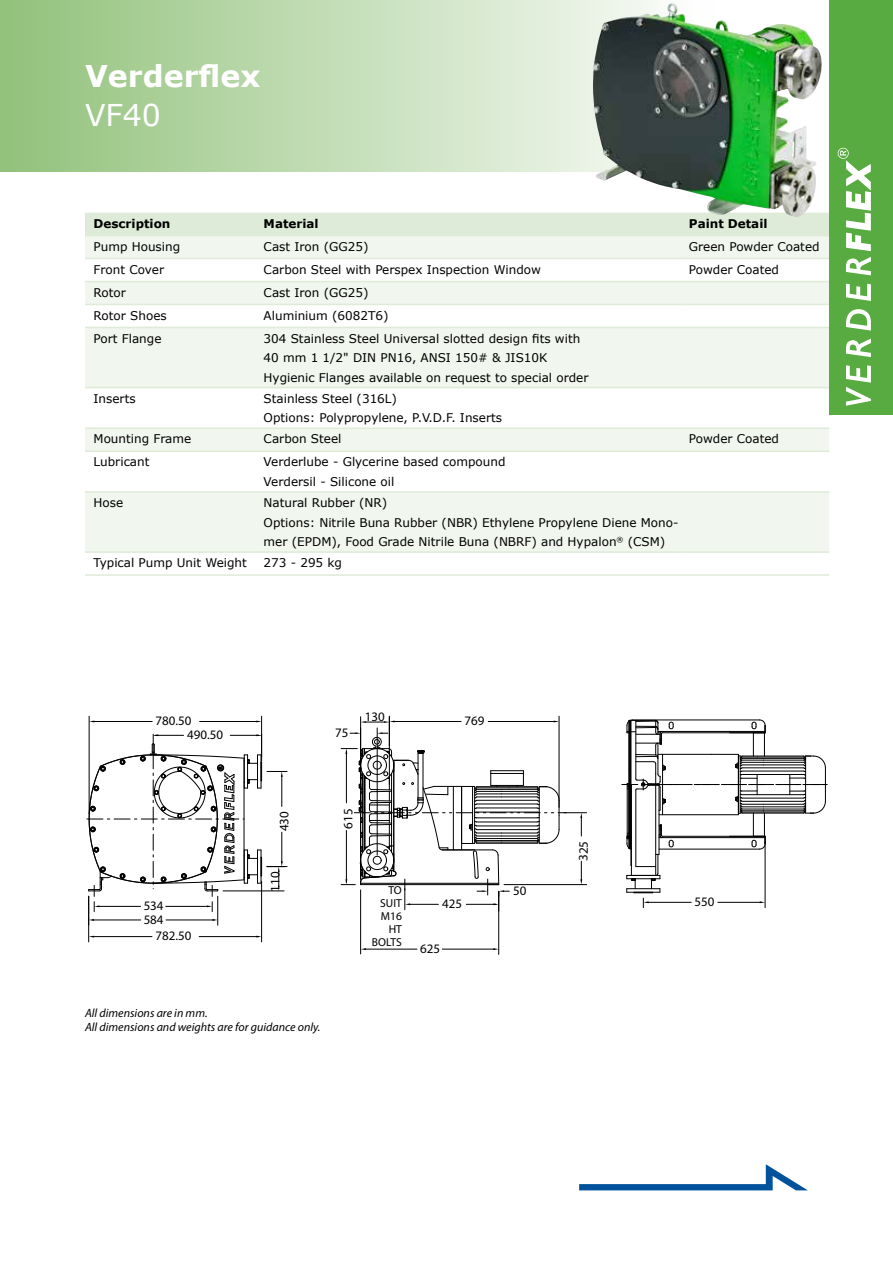
<style>
.page{position:relative;width:893px;height:1263px;background:#fff}
.page>*{position:absolute;margin:0;border:0;box-sizing:border-box;transform-origin:0 0}
.t1{font:700 30px "Verdana";color:#fff}
.t2{font:30px "Verdana";color:#fff}
.t3{font:13.05px/14px "Myriad Pro";color:#000}
.t4{font:12.9px "Myriad Pro";color:#000}
.t5{font:12px/19.5px "Verdana";color:#000}
.t6{font:italic 12px/13.5px "Myriad Pro";color:#000}
.t7{font:700 12px "Verdana";color:#000}
.t8{font:11.55px/13px "Myriad Pro";color:#000;text-align:right}
</style>
<div class="page">
<div style="left:0;top:0;width:723px;height:171px;background:linear-gradient(to right,#91c17a,#fff)"></div>
<div style="left:85px;top:213px;width:744px;height:22px;background:#deebd8"></div>
<div style="left:85px;top:236px;width:744px;height:22px;background:#f1f6ee"></div>
<svg style="left:85px;top:259px;width:744px;height:292px;fill:#f1f6ee"></svg>
<hr style="left:85px;top:235px;width:170px;height:1px;background:#deebd8">
<hr style="left:255px;top:235px;width:425px;height:1px;background:#deebd8">
<hr style="left:680px;top:235px;width:149px;height:1px;background:#deebd8">
<hr style="left:85px;top:258px;width:170px;height:1px;background:#deebd8">
<hr style="left:255px;top:258px;width:425px;height:1px;background:#deebd8">
<hr style="left:680px;top:258px;width:149px;height:1px;background:#deebd8">
<hr style="left:85px;top:281px;width:170px;height:1px;background:#deebd8">
<hr style="left:255px;top:281px;width:425px;height:1px;background:#deebd8">
<hr style="left:680px;top:281px;width:149px;height:1px;background:#deebd8">
<hr style="left:85px;top:304px;width:170px;height:1px;background:#deebd8">
<hr style="left:255px;top:304px;width:425px;height:1px;background:#deebd8">
<hr style="left:680px;top:304px;width:149px;height:1px;background:#deebd8">
<hr style="left:85px;top:327px;width:170px;height:1px;background:#deebd8">
<hr style="left:255px;top:327px;width:425px;height:1px;background:#deebd8">
<hr style="left:680px;top:327px;width:149px;height:1px;background:#deebd8">
<hr style="left:85px;top:387px;width:170px;height:1px;background:#deebd8">
<hr style="left:255px;top:387px;width:425px;height:1px;background:#deebd8">
<hr style="left:680px;top:387px;width:149px;height:1px;background:#deebd8">
<hr style="left:255px;top:427px;width:425px;height:2px;background:#deebd8">
<hr style="left:680px;top:427px;width:149px;height:2px;background:#deebd8">
<hr style="left:255px;top:450px;width:425px;height:2px;background:#deebd8">
<hr style="left:680px;top:450px;width:149px;height:2px;background:#deebd8">
<hr style="left:85px;top:427px;width:170px;height:2px;background:#deebd8">
<hr style="left:85px;top:450px;width:170px;height:2px;background:#deebd8">
<hr style="left:85px;top:491px;width:170px;height:2px;background:#deebd8">
<hr style="left:255px;top:491px;width:425px;height:2px;background:#deebd8">
<hr style="left:680px;top:491px;width:149px;height:2px;background:#deebd8">
<hr style="left:85px;top:551px;width:170px;height:2px;background:#deebd8">
<hr style="left:255px;top:551px;width:425px;height:2px;background:#deebd8">
<hr style="left:680px;top:551px;width:149px;height:2px;background:#deebd8">
<hr style="left:85px;top:574px;width:170px;height:2px;background:#deebd8">
<hr style="left:255px;top:574px;width:425px;height:2px;background:#deebd8">
<hr style="left:680px;top:574px;width:149px;height:2px;background:#deebd8">
<img style="left:593px;top:3px;width:223px;height:215px">
<hr style="left:261px;top:716px;width:1px;height:41px;background:#000">
<hr style="left:89px;top:716px;width:1px;height:98px;background:#000">
<hr style="left:93px;top:721px;width:59px;height:1px;background:#000">
<hr style="left:261px;top:881px;width:1px;height:61px;background:#000">
<hr style="left:88px;top:896px;width:1px;height:46px;background:#000">
<hr style="left:93px;top:936px;width:59px;height:1px;background:#000">
<hr style="left:377px;top:728px;width:1px;height:127px;background:#000">
<hr style="left:389px;top:716px;width:1px;height:30px;background:#000">
<hr style="left:559px;top:716px;width:1px;height:91px;background:#000">
<hr style="left:393px;top:721px;width:68px;height:1px;background:#000">
<hr style="left:360px;top:890px;width:1px;height:64px;background:#000">
<hr style="left:498px;top:891px;width:1px;height:63px;background:#000">
<hr style="left:364px;top:949px;width:53px;height:1px;background:#000">
<svg style="left:622px;top:719px;width:205px;height:189px"></svg>
<hr style="left:360px;top:717px;width:1px;height:162px;background:#000">
<svg style="left:361px;top:721px;width:34px;height:2px"></svg>
<svg style="left:87px;top:734px;width:200px;height:191px"></svg>
<hr style="left:200px;top:721px;width:59px;height:1px;background:#000">
<hr style="left:281px;top:776px;width:1px;height:30px;background:#000">
<hr style="left:199px;top:936px;width:60px;height:1px;background:#000">
<hr style="left:166px;top:919px;width:48px;height:1px;background:#000">
<hr style="left:166px;top:906px;width:42px;height:1px;background:#000">
<hr style="left:442px;top:949px;width:53px;height:1px;background:#000">
<hr style="left:488px;top:721px;width:68px;height:1px;background:#000">
<hr style="left:718px;top:902px;width:44px;height:1px;background:#000">
<div style="left:829px;top:0;width:64px;height:415px;background:#58ab40"></div>
<svg style="left:846px;top:365px;width:25px;height:41px"></svg>
<svg style="left:846px;top:339px;width:25px;height:18px"></svg>
<svg style="left:846px;top:309px;width:25px;height:22px"></svg>
<svg style="left:846px;top:284px;width:25px;height:17px"></svg>
<svg style="left:846px;top:257px;width:25px;height:18px"></svg>
<svg style="left:838px;top:148px;width:33px;height:103px"></svg>
<svg style="left:579px;top:1164px;width:228px;height:26px"></svg>
<svg style="left:341px;top:732px;width:246px;height:179px"></svg>
<h1 class="t1" style="left:85px;top:55px;width:177px">Verderflex</h1>
<h1 class="t2" style="left:85px;top:94px;width:77px">VF40</h1>
<p class="t7" style="left:94px;top:215px;width:78px">Description</p>
<p class="t7" style="left:264px;top:215px;width:57px">Material</p>
<p class="t7" style="left:689px;top:215px;width:80px">Paint Detail</p>
<p class="t5" style="left:94px;top:236px;width:88px">Pump Housing</p>
<p class="t5" style="left:264px;top:236px;width:106px">Cast Iron (GG25)</p>
<p class="t5" style="left:689px;top:236px;width:132px">Green Powder Coated</p>
<p class="t5" style="left:94px;top:259px;width:72px">Front Cover</p>
<p class="t5" style="left:264px;top:259px;width:279px">Carbon Steel with Perspex Inspection Window</p>
<p class="t5" style="left:689px;top:259px;width:92px">Powder Coated</p>
<p class="t5" style="left:94px;top:282px;width:34px">Rotor</p>
<p class="t5" style="left:264px;top:282px;width:106px">Cast Iron (GG25)</p>
<p class="t5" style="left:94px;top:305px;width:75px">Rotor Shoes</p>
<p class="t5" style="left:264px;top:305px;width:126px">Aluminium (6082T6)</p>
<p class="t5" style="left:94px;top:328px;width:69px">Port Flange</p>
<p class="t5" style="left:264px;top:328px;width:326px">304 Stainless Steel Universal slotted design fits with<br>40 mm 1 1/2" DIN PN16, ANSI 150# &amp; JIS10K<br>Hygienic Flanges available on request to special order</p>
<p class="t5" style="left:94px;top:388px;width:44px">Inserts</p>
<p class="t5" style="left:264px;top:388px;width:240px">Stainless Steel (316L)<br>Options: Polypropylene, P.V.D.F. Inserts</p>
<p class="t5" style="left:94px;top:429px;width:99px">Mounting Frame</p>
<p class="t5" style="left:264px;top:429px;width:79px">Carbon Steel</p>
<p class="t5" style="left:689px;top:429px;width:92px">Powder Coated</p>
<p class="t5" style="left:94px;top:452px;width:57px">Lubricant</p>
<p class="t5" style="left:264px;top:452px;width:243px">Verderlube - Glycerine based compound<br>Verdersil - Silicone oil</p>
<p class="t5" style="left:94px;top:493px;width:31px">Hose</p>
<p class="t5" style="left:264px;top:493px;width:416px">Natural Rubber (NR)<br>Options: Nitrile Buna Rubber (NBR) Ethylene Propylene Diene Mono&shy;mer (EPDM), Food Grade Nitrile Buna (NBRF) and Hypalon<sup>®</sup> (CSM)</p>
<p class="t5" style="left:94px;top:553px;width:155px">Typical Pump Unit Weight</p>
<p class="t5" style="left:264px;top:553px;width:80px">273 - 295 kg</p>
<p class="t3" style="left:156px;top:713px;width:37px">780.50</p>
<p class="t3" style="left:187px;top:728px;width:37px">490.50</p>
<p class="t3" style="left:335px;top:726px;width:15px">75</p>
<p class="t3" style="left:365px;top:709px;width:21px">130</p>
<p class="t3" style="left:465px;top:713px;width:21px">769</p>
<p class="t4" style="left:276px;top:831px;width:21px;rotate:-90deg">430</p>
<p class="t3" style="left:144px;top:898px;width:21px">534<br>584</p>
<p class="t3" style="left:155px;top:929px;width:37px">782.50</p>
<p class="t4" style="left:267px;top:891px;width:21px;rotate:-90deg">110</p>
<p class="t6" style="left:85px;top:1006px;width:237px">All dimensions are in mm.<br>All dimensions and weights are for guidance only.</p>
<p class="t4" style="left:340px;top:829px;width:21px;rotate:-90deg">615</p>
<p class="t8" style="left:372px;top:884px;width:31px">TO<br>SUIT<br>M16<br>HT<br>BOLTS</p>
<p class="t3" style="left:442px;top:896px;width:21px">425</p>
<p class="t3" style="left:420px;top:941px;width:21px">625</p>
<p class="t3" style="left:513px;top:884px;width:15px">50</p>
<p class="t3" style="left:694px;top:894px;width:21px">550</p>
</div>
